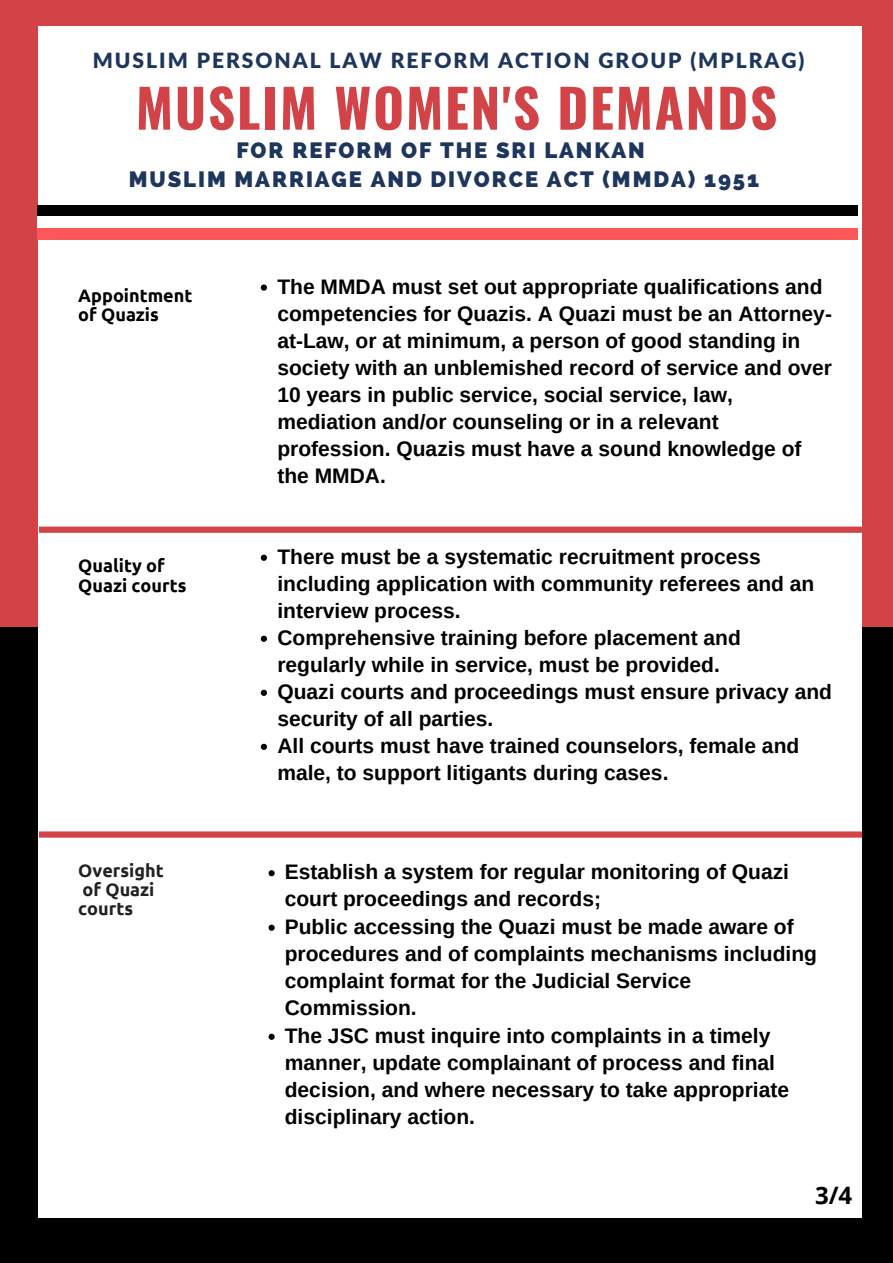
<style>
.page{position:relative;width:893px;height:1263px;background:#000}
.page>*{position:absolute;margin:0;border:0;box-sizing:border-box;transform-origin:0 0}
.t1{font:700 52.95px "Oswald";letter-spacing:.035em;color:#d24348}
.t2{font:700 24px "Open Sans";color:#000}
.t3{font:800 21.98px/28.1px "Raleway";letter-spacing:.085em;color:#1e365c;text-align:center}
.t4{font:700 21px/27px "Arimo";color:#000}
.t5{font:900 21px "Lato Latin";letter-spacing:.095em;color:#1e365c}
.t6{font:700 18px/19.7px "Ubuntu";color:#000}
.t7{font:700 18px/18.8px "Ubuntu";color:#222}
</style>
<div class="page">
<div style="left:0;top:0;width:893px;height:627px;background:#d24348"></div>
<div style="left:39px;top:26px;width:823px;height:1191px;background:#fff"></div>
<div style="left:37px;top:205px;width:568px;height:12px;background:#000"></div>
<div style="left:37px;top:217px;width:568px;height:11px;background:#fff"></div>
<div style="left:37px;top:228px;width:568px;height:12px;background:#ff5757"></div>
<div style="left:289px;top:205px;width:568px;height:12px;background:#000"></div>
<div style="left:289px;top:228px;width:568px;height:12px;background:#ff5757"></div>
<svg style="left:268px;top:870px;width:7px;height:6px"></svg>
<svg style="left:268px;top:925px;width:7px;height:6px"></svg>
<svg style="left:268px;top:1034px;width:7px;height:6px"></svg>
<svg style="left:261px;top:284px;width:6px;height:7px"></svg>
<svg style="left:261px;top:555px;width:6px;height:6px"></svg>
<svg style="left:261px;top:636px;width:6px;height:6px"></svg>
<svg style="left:261px;top:690px;width:6px;height:6px"></svg>
<svg style="left:261px;top:744px;width:6px;height:6px"></svg>
<svg style="left:39px;top:831px;width:823px;height:7px;background:#d6575c"></svg>
<svg style="left:39px;top:527px;width:823px;height:6px;background:#d3484d"></svg>
<p class="t5" style="left:93px;top:51px;width:713px">MUSLIM PERSONAL LAW REFORM ACTION GROUP (MPLRAG)</p>
<h1 class="t1" style="left:136px;top:67px;width:643px">MUSLIM WOMEN'S DEMANDS</h1>
<p class="t3" style="left:129px;top:137px;width:632px">FOR REFORM OF THE SRI LANKAN<br>MUSLIM MARRIAGE AND DIVORCE ACT (MMDA) 1951</p>
<p class="t6" style="left:78px;top:285px;width:116px">Appointment of Quazis</p>
<p class="t4" style="left:277px;top:273px;width:556px">The MMDA must set out appropriate qualifications and competencies for Quazis. A Quazi must be an Attorney&shy;at-Law, or at minimum, a person of good standing in society with an unblemished record of service and over 10 years in public service, social service, law, mediation and/or counseling or in a relevant profession. Quazis must have a sound knowledge of the MMDA.</p>
<p class="t6" style="left:78px;top:555px;width:110px">Quality of<br>Quazi courts</p>
<p class="t4" style="left:277px;top:543px;width:556px">There must be a systematic recruitment process including application with community referees and an interview process.<br>Comprehensive training before placement and regularly while in service, must be provided.<br>Quazi courts and proceedings must ensure privacy and security of all parties.<br>All courts must have trained counselors, female and male, to support litigants during cases.</p>
<p class="t7" style="left:78px;top:861px;width:87px">Oversight of Quazi courts</p>
<p class="t4" style="left:285px;top:858px;width:534px;line-height:27.2px">Establish a system for regular monitoring of Quazi court proceedings and records;<br>Public accessing the Quazi must be made aware of procedures and of complaints mechanisms including complaint format for the Judicial Service Commission.<br>The JSC must inquire into complaints in a timely manner, update complainant of process and final decision, and where necessary to take appropriate disciplinary action.</p>
<p class="t2" style="left:815px;top:1178px;width:39px">3/4</p>
</div>
